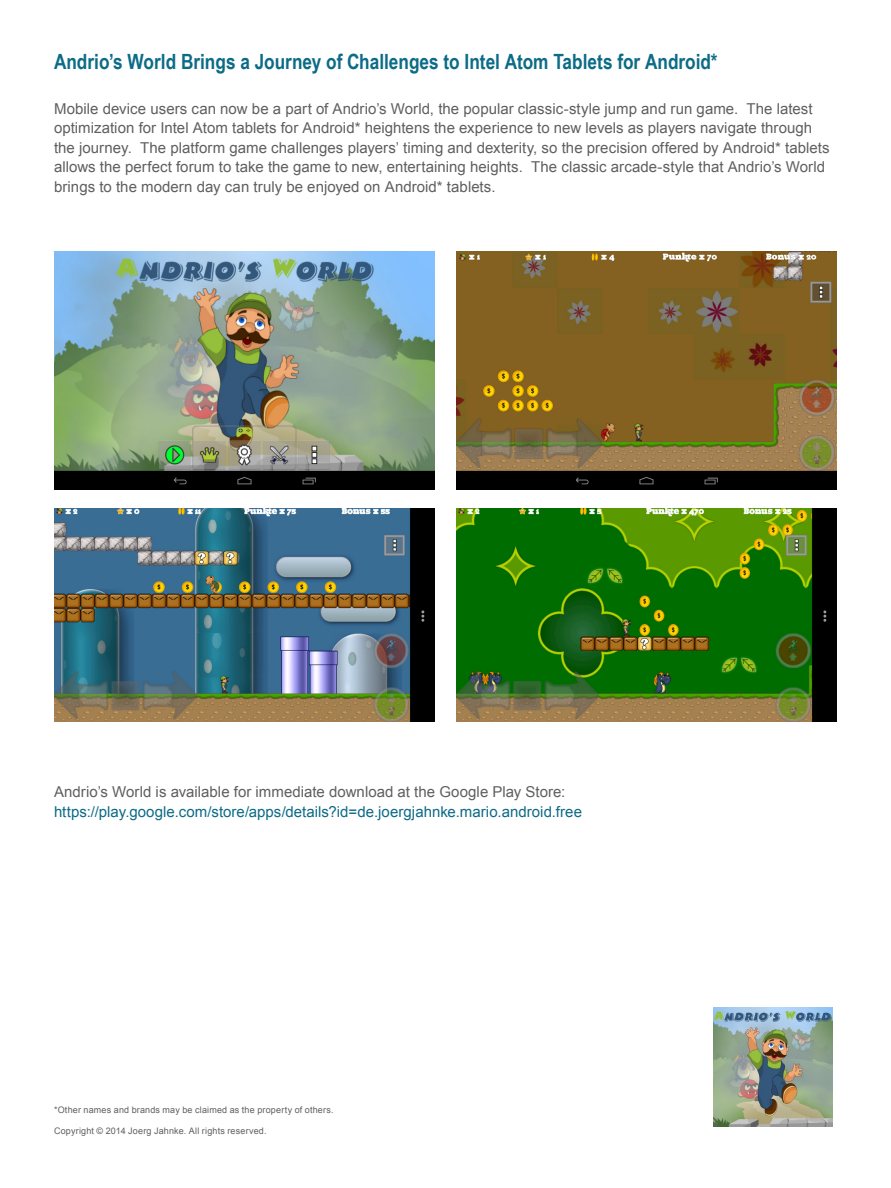
<style>
.page{position:relative;width:891px;height:1188px;background:#fff}
.page>*{position:absolute;margin:0;border:0;box-sizing:border-box;transform-origin:0 0}
._01d-Product_Name{font:700 21px "Arial Narrow";color:#0c6b86}
._01d-Product_Name-2{font:15px/19.5px "Arial";letter-spacing:.005em;color:#5f5f62}
._01d-Product_Name-3{font:15px "Arial";letter-spacing:.005em;color:#0c6b86}
._01d-Product_Name-4{font:9px "Arial";letter-spacing:.02em;color:#5f5f62}
</style>
<div class="page">
<img style="left:54px;top:252px;width:380px;height:237px">
<img style="left:54px;top:508px;width:380px;height:214px">
<img style="left:457px;top:252px;width:380px;height:237px">
<img style="left:457px;top:508px;width:380px;height:214px">
<img style="left:713px;top:1008px;width:120px;height:119px">
<p class="_01d-Product_Name" style="left:54px;top:46px;width:665px">Andrio’s World Brings a Journey of Challenges to Intel Atom Tablets for Android*</p>
<p class="_01d-Product_Name-2" style="left:54px;top:99px;width:777px">Mobile device users can now be a part of Andrio’s World, the popular classic-style jump and run game. The latest optimization for Intel Atom tablets for Android* heightens the experience to new levels as players navigate through the journey. The platform game challenges players’ timing and dexterity, so the precision offered by Android* tablets allows the perfect forum to take the game to new, entertaining heights. The classic arcade-style that Andrio’s World brings to the modern day can truly be enjoyed on Android* tablets.</p>
<p class="_01d-Product_Name-2" style="left:54px;top:782px;width:513px">Andrio’s World is available for immediate download at the Google Play Store:</p>
<p class="_01d-Product_Name-3" style="left:54px;top:802px;width:530px">https://play.google.com/store/apps/details?id=de.joergjahnke.mario.android.free</p>
<p class="_01d-Product_Name-4" style="left:54px;top:1104px;width:281px">*Other names and brands may be claimed as the property of others.</p>
<p class="_01d-Product_Name-4" style="left:54px;top:1125px;width:214px">Copyright © 2014 Joerg Jahnke. All rights reserved.</p>
</div>
